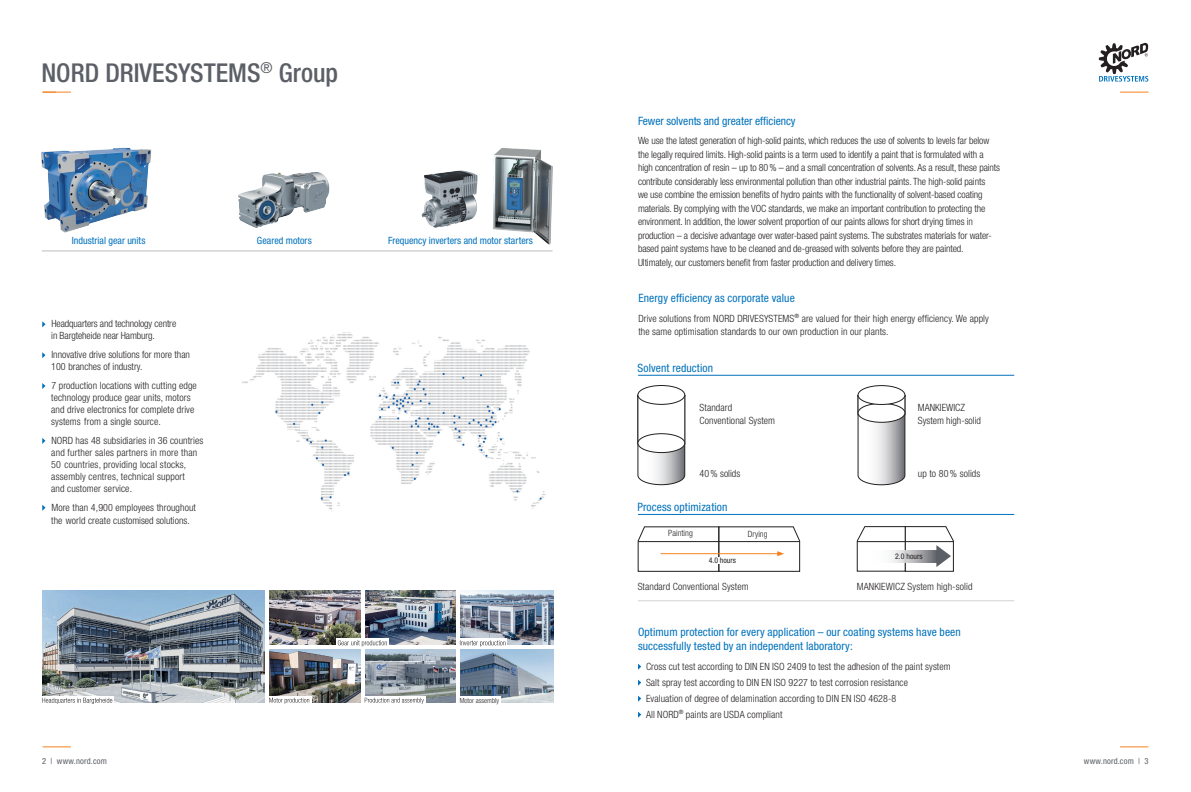
<style>
.page{position:relative;width:1191px;height:792px;background:#fff}
.page>*{position:absolute;margin:0;border:0;box-sizing:border-box;transform-origin:0 0}
.t1{font:500 condensed 26px "Helvetica Neue LT Std";color:#5b5f66}
.Headline{font:condensed 11.5px/13.5px "Helvetica Neue LT Std";letter-spacing:.01em;color:#0072bc}
.Copy{font:300 condensed 10px/13.5px "Helvetica Neue LT Std";letter-spacing:-.01em;color:#231f20}
.Copy-2{font:300 condensed 10px/13.5px "Helvetica Neue LT Std";letter-spacing:.01em;color:#231f20}
.Bildunterschift{font:condensed 10px "Helvetica Neue LT Std";color:#0072bc}
.Copy-3{font:300 condensed 10px "Helvetica Neue LT Std";letter-spacing:.02em;color:#231f20}
.t2{font:300 condensed 8.6px "Helvetica Neue LT Std";color:#231f20}
.t3{font:condensed 8.5px "Helvetica Neue LT Std";letter-spacing:.02em;color:#5b5f66}
.t4{font:condensed 7.8px "Helvetica Neue LT Std";color:#231f20}
.t5{font:300 condensed 7px "Helvetica Neue LT Std";color:#231f20}
</style>
<div class="page">
<svg style="left:1120px;top:746px;width:28px;height:1px"></svg>
<svg style="left:1120px;top:92px;width:28px;height:1px"></svg>
<svg style="left:1098px;top:43px;width:50px;height:39px"></svg>
<svg style="left:43px;top:92px;width:28px;height:1px"></svg>
<svg style="left:638px;top:664px;width:3px;height:6px"></svg>
<svg style="left:638px;top:680px;width:3px;height:6px"></svg>
<svg style="left:638px;top:696px;width:3px;height:6px"></svg>
<svg style="left:638px;top:712px;width:3px;height:6px"></svg>
<hr style="left:638px;top:601px;width:376px;height:1px;background:#d1d2d4">
<svg style="left:637px;top:395px;width:48px;height:90px"></svg>
<div style="left:638px;top:395px;width:47px;height:49px;background:#fff"></div>
<div style="left:638px;top:395px;width:47px;height:49px;border:1px solid #231f20"></div>
<div style="left:638px;top:434px;width:47px;height:19px;background:#fff;border-radius:50%"></div>
<div style="left:638px;top:434px;width:47px;height:19px;border:1px solid #231f20;border-radius:50%"></div>
<div style="left:638px;top:386px;width:47px;height:18px;background:#fff;border-radius:50%"></div>
<div style="left:638px;top:385px;width:47px;height:20px;border:1px solid #231f20;border-radius:50%"></div>
<svg style="left:857px;top:395px;width:48px;height:90px"></svg>
<svg style="left:860px;top:399px;width:43px;height:9px"></svg>
<div style="left:858px;top:403px;width:47px;height:19px;background:#fff;border-radius:50%"></div>
<div style="left:858px;top:403px;width:47px;height:19px;border:1px solid #231f20;border-radius:50%"></div>
<div style="left:858px;top:386px;width:47px;height:18px;background:#fff;border-radius:50%"></div>
<div style="left:858px;top:385px;width:47px;height:20px;border:1px solid #231f20;border-radius:50%"></div>
<hr style="left:638px;top:375px;width:376px;height:1px;background:#0072bc">
<svg style="left:857px;top:526px;width:96px;height:46px"></svg>
<hr style="left:638px;top:514px;width:376px;height:1px;background:#0072bc">
<svg style="left:638px;top:527px;width:162px;height:45px"></svg>
<svg style="left:43px;top:746px;width:28px;height:1px"></svg>
<div style="left:717px;top:557px;width:6px;height:7px;background:#fff"></div>
<img style="left:43px;top:590px;width:222px;height:113px">
<img style="left:365px;top:590px;width:91px;height:55px">
<img style="left:269px;top:590px;width:92px;height:55px">
<img style="left:269px;top:649px;width:92px;height:54px">
<img style="left:460px;top:590px;width:93px;height:55px">
<img style="left:365px;top:649px;width:91px;height:54px">
<img style="left:460px;top:649px;width:93px;height:54px">
<img style="left:453px;top:148px;width:100px;height:104px">
<img style="left:41px;top:147px;width:111px;height:86px">
<img style="left:421px;top:168px;width:59px;height:63px">
<img style="left:238px;top:172px;width:92px;height:56px">
<img style="left:242px;top:332px;width:304px;height:179px">
<svg style="left:460px;top:639px;width:47px;height:6px"></svg>
<svg style="left:336px;top:639px;width:53px;height:6px"></svg>
<hr style="left:361px;top:571px;width:3px;height:164px;background:#fff">
<div style="left:268px;top:696px;width:43px;height:22px;background:#fff"></div>
<div style="left:362px;top:696px;width:64px;height:22px;background:#fff"></div>
<div style="left:457px;top:696px;width:44px;height:24px;background:#fff"></div>
<svg style="left:42px;top:321px;width:3px;height:6px"></svg>
<svg style="left:42px;top:352px;width:3px;height:6px"></svg>
<svg style="left:42px;top:383px;width:3px;height:6px"></svg>
<svg style="left:42px;top:438px;width:3px;height:6px"></svg>
<svg style="left:42px;top:505px;width:3px;height:6px"></svg>
<div style="left:42px;top:696px;width:72px;height:20px;background:#fff"></div>
<svg style="left:338px;top:640px;width:49px;height:7px"></svg>
<svg style="left:460px;top:640px;width:45px;height:7px"></svg>
<svg style="left:365px;top:698px;width:59px;height:6px"></svg>
<svg style="left:269px;top:698px;width:40px;height:6px"></svg>
<svg style="left:42px;top:698px;width:70px;height:6px"></svg>
<hr style="left:42px;top:251px;width:510px;height:1px;background:#d1d2d4">
<h1 class="t1" style="left:41px;top:57px;width:298px">NORD DRIVESYSTEMS<sup>®</sup> Group</h1>
<p class="Bildunterschift" style="left:72px;top:234px;width:75px">Industrial gear units</p>
<p class="Bildunterschift" style="left:257px;top:234px;width:56px">Geared motors</p>
<p class="Bildunterschift" style="left:388px;top:234px;width:146px">Frequency inverters and motor starters</p>
<p class="Copy" style="left:51px;top:318px;width:126px;line-height:12px">Headquarters and technology centre in Bargteheide near Hamburg.</p>
<p class="Copy" style="left:51px;top:348px;width:140px">Innovative drive solutions for more than</p>
<p class="Copy" style="left:51px;top:360px;width:93px">100 branches of industry.</p>
<p class="Copy-2" style="left:51px;top:380px;width:147px;line-height:12px">7 production locations with cutting edge technology produce gear units, motors</p>
<p class="Copy-2" style="left:51px;top:403px;width:145px">and drive electronics for complete drive</p>
<p class="Copy-2" style="left:51px;top:415px;width:111px">systems from a single source.</p>
<p class="Copy-2" style="left:51px;top:434px;width:154px;line-height:12px">NORD has 48 subsidiaries in 36 countries and further sales partners in more than</p>
<p class="Copy-3" style="left:51px;top:459px;width:136px">50 countries, providing local stocks,</p>
<p class="Copy-3" style="left:51px;top:471px;width:135px">assembly centres, technical support</p>
<p class="Copy-2" style="left:51px;top:482px;width:82px">and customer service.</p>
<p class="Copy-2" style="left:51px;top:500px;width:146px">More than 4,900 employees throughout</p>
<p class="Copy" style="left:51px;top:513px;width:140px">the world create customised solutions.</p>
<p class="t3" style="left:42px;top:756px;width:66px">2 | www.nord.com</p>
<p class="t5" style="left:460px;top:696px;width:41px">Motor assembly</p>
<p class="Headline" style="left:638px;top:114px;width:159px">Fewer solvents and greater efficiency</p>
<p class="Copy" style="left:638px;top:134px;width:363px">We use the latest generation of high-solid paints, which reduces the use of solvents to levels far below the legally required limits. High-solid paints is a term used to identify a paint that is formulated with a high concentration of resin – up to 80% – and a small concentration of solvents. As a result, these paints contribute considerably less environmental pollution than other industrial paints. The high-solid paints<br>we use combine the emission benefits of hydro paints with the functionality of solvent-based coating materials. By complying with the VOC standards, we make an important contribution to protecting the environment. In addition, the lower solvent proportion of our paints allows for short drying times in</p>
<p class="Copy" style="left:638px;top:228px;width:355px">production – a decisive advantage over water-based paint systems. The substrates materials for water&shy;based paint systems have to be cleaned and de-greased with solvents before they are painted.</p>
<p class="Copy" style="left:638px;top:255px;width:260px">Ultimately, our customers benefit from faster production and delivery times.</p>
<p class="Headline" style="left:638px;top:292px;width:158px">Energy efficiency as corporate value</p>
<p class="Copy-2" style="left:638px;top:311px;width:352px">Drive solutions from NORD DRIVESYSTEMS<sup>®</sup> are valued for their high energy efficiency. We apply the same optimisation standards to our own production in our plants.</p>
<p class="Headline" style="left:637px;top:361px;width:77px">Solvent reduction</p>
<p class="Copy-2" style="left:699px;top:400px;width:77px">Standard<br>Conventional System</p>
<p class="Copy" style="left:699px;top:467px;width:42px">40% solids</p>
<p class="Headline" style="left:637px;top:500px;width:91px">Process optimization</p>
<p class="t2" style="left:668px;top:528px;width:26px">Painting</p>
<p class="t2" style="left:748px;top:529px;width:21px">Drying</p>
<p class="t4" style="left:708px;top:556px;width:29px">4.0 hours</p>
<p class="Copy" style="left:918px;top:400px;width:49px">MANKIEWICZ</p>
<p class="Copy" style="left:918px;top:414px;width:65px">System high-solid</p>
<p class="Copy-2" style="left:917px;top:467px;width:64px">up to 80 % solids</p>
<p class="t4" style="left:895px;top:552px;width:29px">2.0 hours</p>
<p class="Copy-2" style="left:637px;top:579px;width:112px">Standard Conventional System</p>
<p class="Copy-2" style="left:856px;top:580px;width:117px">MANKIEWICZ System high-solid</p>
<p class="Headline" style="left:638px;top:625px;width:324px">Optimum protection for every application – our coating systems have been successfully tested by an independent laboratory:</p>
<p class="Copy-2" style="left:646px;top:659px;width:306px">Cross cut test according to DIN EN ISO 2409 to test the adhesion of the paint system</p>
<p class="Copy-2" style="left:646px;top:675px;width:263px">Salt spray test according to DIN EN ISO 9227 to test corrosion resistance</p>
<p class="Copy-2" style="left:646px;top:691px;width:252px">Evaluation of degree of delamination according to DIN EN ISO 4628-8</p>
<p class="Copy-2" style="left:646px;top:707px;width:138px">All NORD<sup>®</sup> paints are USDA compliant</p>
<p class="t3" style="left:1083px;top:756px;width:66px">www.nord.com | 3</p>
</div>
